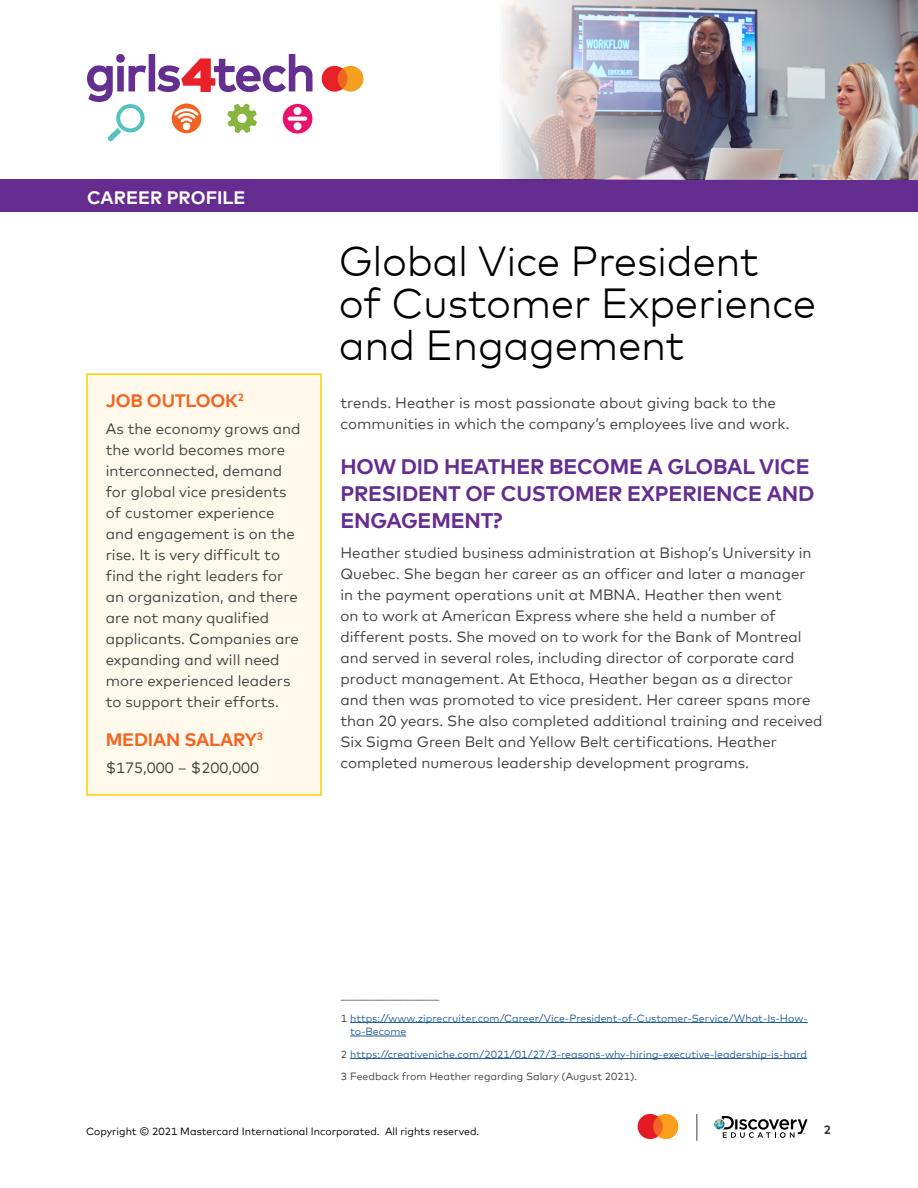
<style>
.page{position:relative;width:918px;height:1188px;background:#fff}
.page>*{position:absolute;margin:0;border:0;box-sizing:border-box;transform-origin:0 0}
.t1{font:300 42px/42px "Mark Offc For MC";letter-spacing:-.01em;color:#000}
.t2{font:700 21px/27px "Mark Offc For MC";letter-spacing:-.01em;color:#662d91}
.t3{font:700 18px "Mark Offc For MC";letter-spacing:-.01em;color:#f26522}
.t4{font:700 18px "Mark Offc For MC";color:#fff}
.t5{font:15px/21px "Mark Offc For MC";color:#414042}
.t6{font:700 12px "Mark Offc For MC";color:#343333}
.t7{font:10.5px/22.5px "Mark Offc For MC";color:#215e9e}
.t8{font:10.5px "Mark Offc For MC";color:#000}
.s1{color:#414042}
</style>
<div class="page">
<div style="left:0;top:179px;width:918px;height:33px;background:#662d91"></div>
<svg style="left:322px;top:66px;width:41px;height:26px"></svg>
<svg style="left:87px;top:54px;width:225px;height:87px"></svg>
<img style="left:503px;top:0;width:415px;height:179px">
<svg style="left:714px;top:1116px;width:94px;height:22px"></svg>
<svg style="left:696px;top:1114px;width:1px;height:27px"></svg>
<svg style="left:638px;top:1114px;width:40px;height:25px"></svg>
<hr style="left:350px;top:1022px;width:458px;height:1px;background:#215e9e">
<hr style="left:350px;top:1036px;width:56px;height:1px;background:#215e9e">
<hr style="left:350px;top:1058px;width:457px;height:1px;background:#215e9e">
<div style="left:87px;top:374px;width:234px;height:421px;background:#fff9ec"></div>
<div style="left:86px;top:374px;width:236px;height:422px;border:2px solid #ffcb05"></div>
<p class="t4" style="left:87px;top:184px;width:160px">CAREER PROFILE</p>
<p class="t3" style="left:106px;top:387px;width:140px">JOB OUTLOOK<sup>2</sup></p>
<p class="t5" style="left:106px;top:417px;width:196px">As the economy grows and the world becomes more interconnected, demand for global vice presidents of customer experience and engagement is on the rise. It is very difficult to find the right leaders for an organization, and there are not many qualified applicants. Companies are expanding and will need more experienced leaders to support their efforts.</p>
<p class="t3" style="left:106px;top:726px;width:159px">MEDIAN SALARY<sup>3</sup></p>
<p class="t5" style="left:106px;top:756px;width:155px">$175,000 – $200,000</p>
<h1 class="t1" style="left:339px;top:237px;width:479px">Global Vice President<br>of Customer Experience and Engagement</h1>
<p class="t5" style="left:340px;top:391px;width:451px">trends. Heather is most passionate about giving back to the communities in which the company’s employees live and work.</p>
<h2 class="t2" style="left:340px;top:451px;width:476px">HOW DID HEATHER BECOME A GLOBAL VICE<br>PRESIDENT OF CUSTOMER EXPERIENCE AND<br>ENGAGEMENT?</h2>
<p class="t5" style="left:340px;top:541px;width:484px">Heather studied business administration at Bishop’s University in Quebec. She began her career as an officer and later a manager<br>in the payment operations unit at MBNA. Heather then went<br>on to work at American Express where she held a number of different posts. She moved on to work for the Bank of Montreal and served in several roles, including director of corporate card product management. At Ethoca, Heather began as a director and then was promoted to vice president. Her career spans more than 20 years. She also completed additional training and received Six Sigma Green Belt and Yellow Belt certifications. Heather completed numerous leadership development programs.</p>
<p class="t7" style="left:341px;top:983px;width:468px"><span class="s1">____________________<br>1</span> https://www.ziprecruiter.com/Career/Vice-President-of-Customer-Service/What-Is-How-</p>
<p class="t7" style="left:341px;top:1019px;width:468px;text-indent:9px">to-Become<br><span class="s1">2</span> https://creativeniche.com/2021/01/27/3-reasons-why-hiring-executive-leadership-is-hard<br><span class="s1">3 Feedback from Heather regarding Salary (August 2021).</span></p>
<p class="t8" style="left:86px;top:1123px;width:395px">Copyright ©️ 2021 Mastercard International Incorporated. All rights reserved.</p>
<p class="t6" style="left:824px;top:1121px;width:9px">2</p>
</div>
